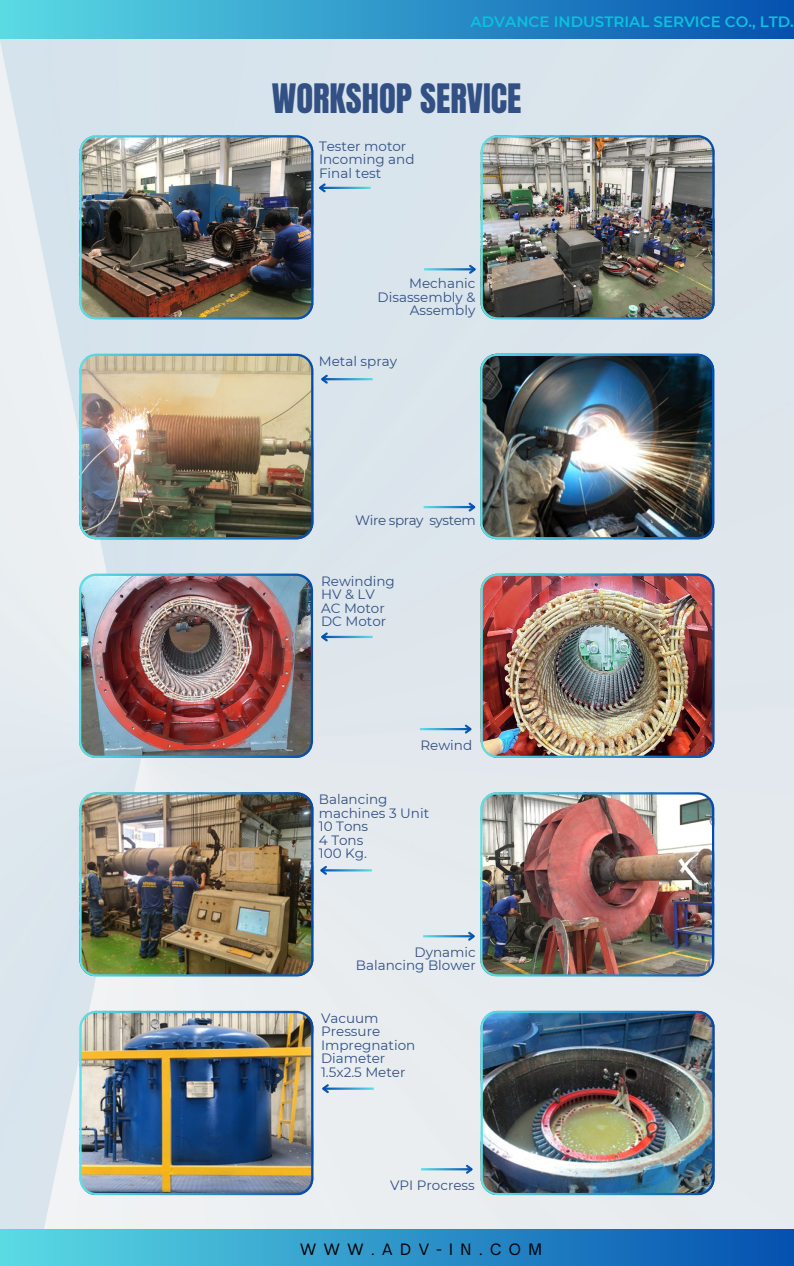
<style>
.page{position:relative;width:794px;height:1266px;background:#fff}
.page>*{position:absolute;margin:0;border:0;box-sizing:border-box;transform-origin:0 0}
.t1{font:34.5px "Anton";color:#325084}
.t2{font:600 15px "Montserrat";color:#0cc0df}
.t3{font:15px "Open Sauce One";letter-spacing:.5em;color:#000}
.t4{font:13.5px/13.5px "Montserrat";color:#325084}
.t5{font:13.5px "Montserrat";letter-spacing:-.03em;color:#325084}
</style>
<div class="page">
<img style="left:0;top:39px;width:793px;height:1191px">
<div style="left:0;top:0;width:793px;height:39px;background:linear-gradient(to right,#5adbe4,#0450af)"></div>
<div style="left:0;top:1230px;width:793px;height:36px;background:linear-gradient(to right,#5adbe4,#0450af)"></div>
<img style="left:79px;top:135px;width:234px;height:184px">
<img style="left:480px;top:135px;width:234px;height:184px">
<img style="left:79px;top:354px;width:234px;height:185px">
<img style="left:480px;top:354px;width:233px;height:185px">
<img style="left:79px;top:573px;width:234px;height:185px">
<img style="left:480px;top:573px;width:234px;height:185px">
<img style="left:79px;top:792px;width:234px;height:184px">
<img style="left:480px;top:792px;width:233px;height:184px">
<img style="left:79px;top:1011px;width:234px;height:184px">
<img style="left:480px;top:1011px;width:234px;height:184px">
<hr style="left:320px;top:187px;width:50px;height:2px;background:#fff">
<svg style="left:316px;top:181px;width:11px;height:13px"></svg>
<hr style="left:424px;top:268px;width:50px;height:2px;background:#fff">
<svg style="left:467px;top:263px;width:11px;height:13px"></svg>
<hr style="left:322px;top:378px;width:50px;height:2px;background:#fff">
<svg style="left:318px;top:373px;width:11px;height:13px"></svg>
<hr style="left:423px;top:506px;width:51px;height:2px;background:#fff">
<svg style="left:466px;top:500px;width:11px;height:13px"></svg>
<hr style="left:322px;top:636px;width:50px;height:2px;background:#fff">
<svg style="left:318px;top:630px;width:11px;height:13px"></svg>
<hr style="left:419px;top:728px;width:51px;height:2px;background:#fff">
<svg style="left:462px;top:722px;width:12px;height:13px"></svg>
<hr style="left:321px;top:869px;width:51px;height:2px;background:#fff">
<svg style="left:317px;top:864px;width:12px;height:13px"></svg>
<hr style="left:423px;top:935px;width:50px;height:2px;background:#fff">
<svg style="left:466px;top:929px;width:11px;height:14px"></svg>
<hr style="left:323px;top:1087px;width:50px;height:2px;background:#fff">
<svg style="left:319px;top:1082px;width:12px;height:13px"></svg>
<hr style="left:421px;top:1168px;width:50px;height:2px;background:#fff">
<svg style="left:463px;top:1162px;width:12px;height:13px"></svg>
<p class="t2" style="left:470px;top:12px;width:324px">ADVANCE INDUSTRIAL SERVICE CO., LTD.</p>
<h3 class="t1" style="left:271px;top:74px;width:251px">WORKSHOP SERVICE</h3>
<p class="t4" style="left:319px;top:139px;width:97px">Tester motor<br>Incoming and<br>Final test</p>
<p class="t4" style="left:377px;top:277px;width:99px;text-align:right">Mechanic<br>Disassembly &amp;<br>Assembly</p>
<p class="t4" style="left:319px;top:354px;width:80px">Metal spray</p>
<p class="t5" style="left:355px;top:512px;width:122px">Wire spray system</p>
<p class="t4" style="left:321px;top:574px;width:75px">Rewinding</p>
<p class="t4" style="left:321px;top:587px;width:55px">HV &amp; LV</p>
<p class="t4" style="left:321px;top:601px;width:65px">AC Motor</p>
<p class="t4" style="left:321px;top:614px;width:67px">DC Motor</p>
<p class="t4" style="left:420px;top:738px;width:53px">Rewind</p>
<p class="t4" style="left:319px;top:792px;width:70px">Balancing</p>
<p class="t4" style="left:319px;top:806px;width:112px">machines 3 Unit</p>
<p class="t4" style="left:319px;top:819px;width:51px">10 Tons</p>
<p class="t4" style="left:319px;top:833px;width:46px">4 Tons</p>
<p class="t4" style="left:319px;top:846px;width:50px">100 Kg.</p>
<p class="t4" style="left:356px;top:945px;width:121px;text-align:right">Dynamic<br>Balancing Blower</p>
<p class="t4" style="left:321px;top:1011px;width:96px">Vacuum<br>Pressure<br>Impregnation</p>
<p class="t4" style="left:321px;top:1052px;width:66px">Diameter</p>
<p class="t4" style="left:321px;top:1065px;width:86px">1.5x2.5 Meter</p>
<p class="t4" style="left:390px;top:1178px;width:86px">VPI Procress</p>
<p class="t3" style="left:300px;top:1239px;width:243px">WWW.ADV-IN.COM</p>
</div>
